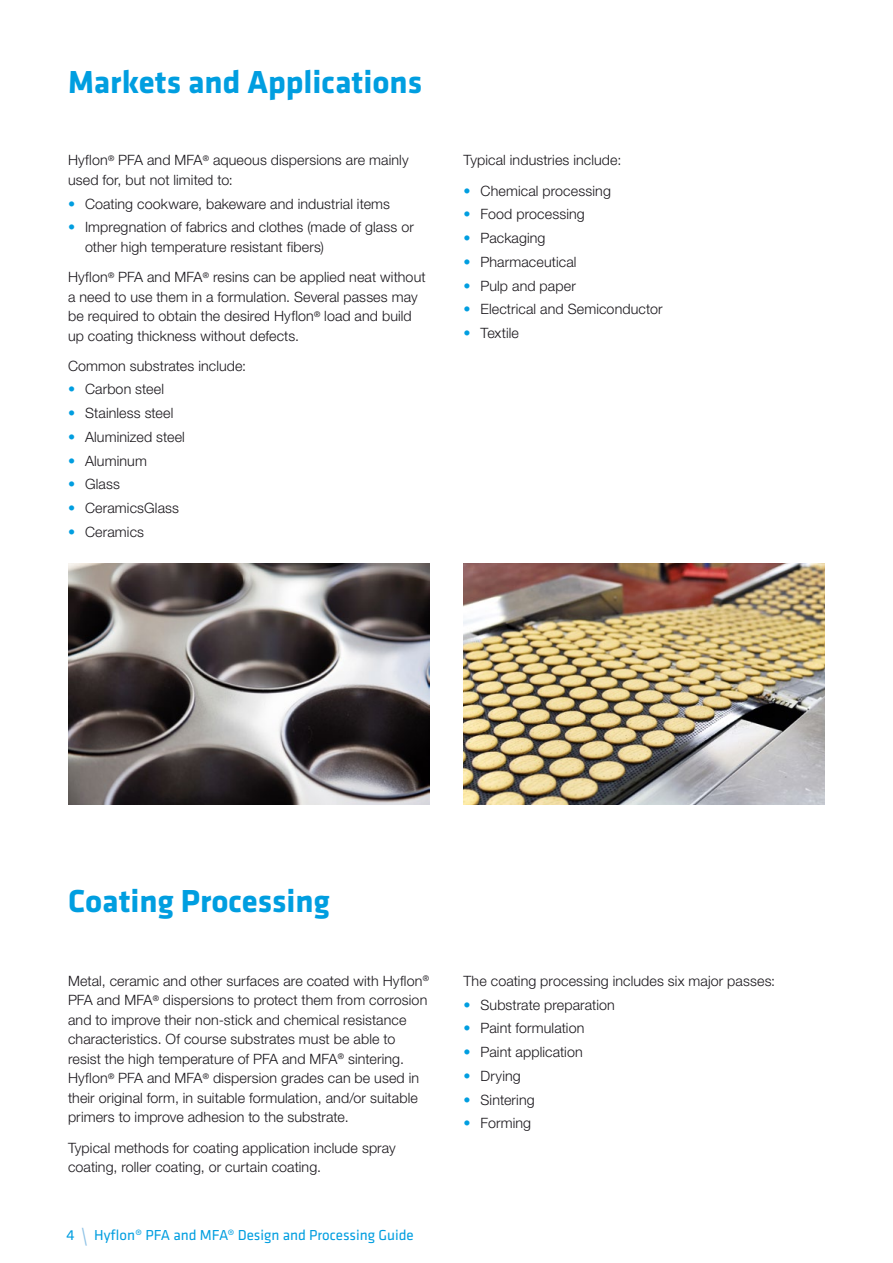
<style>
.page{position:relative;width:893px;height:1263px;background:#fff}
.page>*{position:absolute;margin:0;border:0;box-sizing:border-box;transform-origin:0 0}
.t1{font:700 33px "Klavika";color:#009ee0}
.t2{font:15px "Klavika";color:#009ee0}
.t3{font:300 14.25px/19.5px "Helvetica Neue LT Std";letter-spacing:.01em;color:#1a171c}
.s1{color:#009ee0}
.s2{font-size:22.5px;color:#8ec2e6}
</style>
<div class="page">
<img style="left:68px;top:563px;width:361px;height:241px">
<img style="left:463px;top:563px;width:362px;height:241px">
<h1 class="t1" style="left:68px;top:58px;width:356px">Markets and Applications</h1>
<p class="t3" style="left:68px;top:150px;width:342px">Hyflon<sup>®</sup> PFA and MFA<sup>®</sup> aqueous dispersions are mainly used for, but not limited to:</p>
<p class="t3" style="left:68px;top:194px;width:324px"><span class="s1">•</span> Coating cookware, bakeware and industrial items</p>
<p class="t3" style="left:85px;top:217px;width:330px;text-indent:-17px"><span class="s1">•</span> Impregnation of fabrics and clothes (made of glass or other high temperature resistant fibers)</p>
<p class="t3" style="left:68px;top:267px;width:359px">Hyflon<sup>®</sup> PFA and MFA<sup>®</sup> resins can be applied neat without a need to use them in a formulation. Several passes may be required to obtain the desired Hyflon<sup>®</sup> load and build up coating thickness without defects.</p>
<p class="t3" style="left:68px;top:356px;width:180px">Common substrates include:</p>
<p class="t3" style="left:68px;top:379px;width:98px"><span class="s1">•</span> Carbon steel</p>
<p class="t3" style="left:68px;top:403px;width:107px"><span class="s1">•</span> Stainless steel</p>
<p class="t3" style="left:68px;top:427px;width:118px"><span class="s1">•</span> Aluminized steel</p>
<p class="t3" style="left:68px;top:451px;width:80px"><span class="s1">•</span> Aluminum</p>
<p class="t3" style="left:68px;top:474px;width:53px"><span class="s1">•</span> Glass</p>
<p class="t3" style="left:68px;top:498px;width:113px"><span class="s1">•</span> CeramicsGlass</p>
<p class="t3" style="left:68px;top:522px;width:78px"><span class="s1">•</span> Ceramics</p>
<p class="t3" style="left:463px;top:150px;width:159px">Typical industries include:</p>
<p class="t3" style="left:463px;top:180px;width:149px"><span class="s1">•</span> Chemical processing</p>
<p class="t3" style="left:463px;top:204px;width:123px"><span class="s1">•</span> Food processing</p>
<p class="t3" style="left:463px;top:228px;width:84px"><span class="s1">•</span> Packaging</p>
<p class="t3" style="left:463px;top:252px;width:115px"><span class="s1">•</span> Pharmaceutical</p>
<p class="t3" style="left:463px;top:275px;width:114px"><span class="s1">•</span> Pulp and paper</p>
<p class="t3" style="left:463px;top:299px;width:201px"><span class="s1">•</span> Electrical and Semiconductor</p>
<p class="t3" style="left:463px;top:323px;width:57px"><span class="s1">•</span> Textile</p>
<h1 class="t1" style="left:68px;top:878px;width:263px">Coating Processing</h1>
<p class="t3" style="left:68px;top:971px;width:362px">Metal, ceramic and other surfaces are coated with Hyflon<sup>® </sup>PFA and MFA<sup>®</sup> dispersions to protect them from corrosion and to improve their non-stick and chemical resistance characteristics. Of course substrates must be able to resist the high temperature of PFA and MFA<sup>®</sup> sintering.<br>Hyflon<sup>®</sup> PFA and MFA<sup>®</sup> dispersion grades can be used in their original form, in suitable formulation, and/or suitable primers to improve adhesion to the substrate.</p>
<p class="t3" style="left:68px;top:1137px;width:329px">Typical methods for coating application include spray coating, roller coating, or curtain coating.</p>
<p class="t2" style="left:67px;top:1225px;width:349px">4 <span class="s2">\</span> Hyflon® PFA and MFA® Design and Processing Guide</p>
<p class="t3" style="left:463px;top:971px;width:313px">The coating processing includes six major passes:</p>
<p class="t3" style="left:463px;top:994px;width:153px"><span class="s1">•</span> Substrate preparation</p>
<p class="t3" style="left:463px;top:1018px;width:122px"><span class="s1">•</span> Paint formulation</p>
<p class="t3" style="left:463px;top:1042px;width:121px"><span class="s1">•</span> Paint application</p>
<p class="t3" style="left:463px;top:1066px;width:59px"><span class="s1">•</span> Drying</p>
<p class="t3" style="left:463px;top:1089px;width:73px"><span class="s1">•</span> Sintering</p>
<p class="t3" style="left:463px;top:1113px;width:69px"><span class="s1">•</span> Forming</p>
</div>
